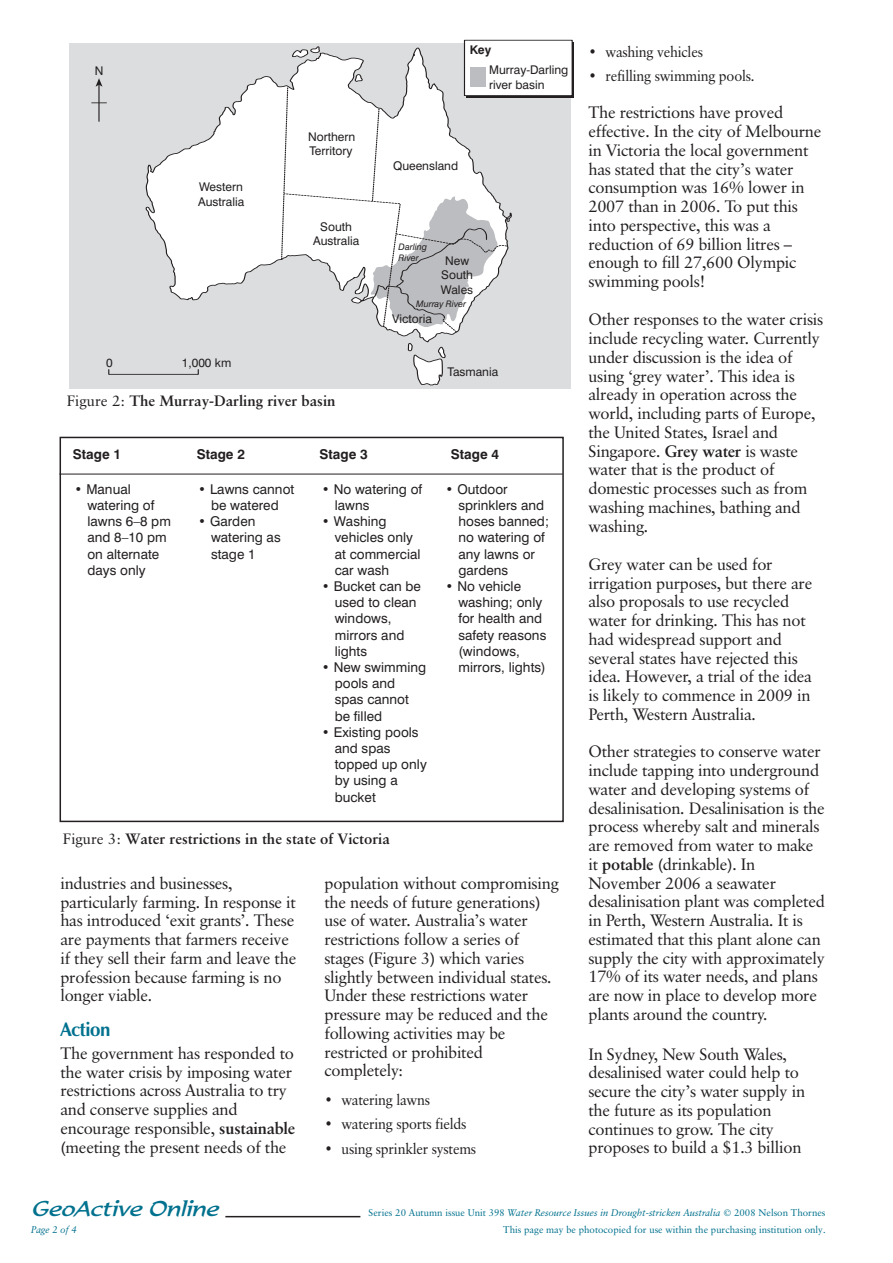
<style>
.page{position:relative;width:893px;height:1263px;background:#fff}
.page>*{position:absolute;margin:0;border:0;box-sizing:border-box;transform-origin:0 0}
.t1{font:italic 21px "Formal 436 BT";color:#00718e;scale:1.1 1}
.t2{font:700 19.5px "Zapf Humanist 601 BT";letter-spacing:-.015em;color:#00718e;scale:.95 1}
.t3{font:16.5px/18.8px "Classical Garamond BT";letter-spacing:-.015em;color:#231f20}
.t4{font:15px "Classical Garamond BT";letter-spacing:-.015em;color:#231f20;scale:.95 1}
.t5{font:700 15px "Classical Garamond BT";color:#231f20}
.t6{font:13.5px/16.2px "Swiss 721 BT";letter-spacing:.005em;color:#231f20}
.t7{font:700 13.5px "Swiss 721 BT";color:#231f20}
.t8{font:12px/14.4px "Swiss 721 BT";color:#231f20}
.t9{font:700 12px "Swiss 721 BT";color:#231f20}
.t10{font:italic 9.75px "Classical Garamond BT";color:#00718e}
.t11{font:9.75px "Classical Garamond BT";color:#00718e}
.t12{font:italic 9px/10.8px "Swiss 721 BT";color:#231f20}
.s1{font-weight:400}
.s2{font-weight:700}
.s3{font-style:normal}
</style>
<div class="page">
<hr style="left:225px;top:1216px;width:135px;height:1px;background:#231f20">
<div style="left:69px;top:43px;width:502px;height:345px;background:#dcdddf"></div>
<svg style="left:145px;top:48px;width:319px;height:294px"></svg>
<svg style="left:292px;top:46px;width:28px;height:12px"></svg>
<svg style="left:407px;top:343px;width:39px;height:42px"></svg>
<div style="left:108px;top:369px;width:91px;height:6px;border:1px solid #231f20"></div>
<hr style="left:99px;top:84px;width:1px;height:37px;background:#231f20">
<svg style="left:92px;top:102px;width:14px;height:1px"></svg>
<svg style="left:96px;top:78px;width:6px;height:9px"></svg>
<svg style="left:281px;top:73px;width:231px;height:259px"></svg>
<div style="left:466px;top:42px;width:108px;height:55px;background:#231f20"></div>
<div style="left:464px;top:40px;width:108px;height:56px;background:#fff"></div>
<div style="left:464px;top:40px;width:109px;height:56px;border:1px solid #231f20"></div>
<div style="left:470px;top:67px;width:16px;height:20px;background:#bcbdc0"></div>
<div style="left:60px;top:437px;width:504px;height:385px;border:2px solid #231f20"></div>
<hr style="left:59px;top:474px;width:504px;height:1px;background:#231f20">
<p class="t8" style="left:95px;top:65px;width:10px">N</p>
<p class="t8" style="left:198px;top:181px;width:48px">Western<br>Australia</p>
<p class="t8" style="left:106px;top:357px;width:8px">0</p>
<p class="t8" style="left:182px;top:357px;width:51px">1,000 km</p>
<p class="t8" style="left:308px;top:131px;width:49px">Northern<br>Territory</p>
<p class="t8" style="left:313px;top:221px;width:48px;text-align:center">South<br>Australia</p>
<p class="t9" style="left:470px;top:45px;width:23px">Key</p>
<p class="t8" style="left:393px;top:160px;width:67px">Queensland</p>
<p class="t8" style="left:489px;top:64px;width:81px">Murray-Darling river basin</p>
<p class="t12" style="left:399px;top:243px;width:30px">Darling<br>River</p>
<p class="t8" style="left:441px;top:255px;width:34px;text-align:center">New<br>South<br>Wales</p>
<p class="t12" style="left:416px;top:299px;width:52px">Murray River</p>
<p class="t8" style="left:392px;top:313px;width:41px">Victoria</p>
<p class="t8" style="left:448px;top:366px;width:52px">Tasmania</p>
<p class="t5" style="left:67px;top:395px;width:270px"><span class="s1">Figure 2:</span> The Murray-Darling river basin</p>
<p class="t7" style="left:73px;top:450px;width:50px">Stage 1</p>
<p class="t7" style="left:197px;top:450px;width:50px">Stage 2</p>
<p class="t7" style="left:320px;top:450px;width:50px">Stage 3</p>
<p class="t7" style="left:451px;top:450px;width:50px">Stage 4</p>
<p class="t6" style="left:87px;top:482px;width:85px;text-indent:-13px">• Manual watering of lawns 6–8 pm and 8–10 pm on alternate days only</p>
<p class="t6" style="left:198px;top:482px;width:98px;text-align:center">• Lawns cannot be watered</p>
<p class="t8" style="left:239px;top:479px;width:166px">Artist: David Russell Illustration</p>
<p class="t6" style="left:458px;top:482px;width:92px;text-indent:-13px">• Outdoor sprinklers and hoses banned; no watering of any lawns or gardens</p>
<p class="t6" style="left:458px;top:579px;width:89px;text-indent:-13px">• No vehicle washing; only for health and safety reasons (windows, mirrors, lights)</p>
<p class="t6" style="left:335px;top:482px;width:89px;text-indent:-13px">• No watering of lawns</p>
<p class="t6" style="left:335px;top:515px;width:87px;text-indent:-13px">• Washing vehicles only at commercial car wash</p>
<p class="t6" style="left:335px;top:579px;width:88px;text-indent:-13px">• Bucket can be used to clean windows, mirrors and lights</p>
<p class="t6" style="left:335px;top:660px;width:93px;text-indent:-13px">• New swimming pools and spas cannot be filled</p>
<p class="t6" style="left:335px;top:725px;width:94px;text-indent:-13px">• Existing pools and spas topped up only by using a bucket</p>
<p class="t6" style="left:211px;top:515px;width:71px;text-indent:-13px">• Garden watering as stage 1</p>
<p class="t5" style="left:63px;top:832px;width:329px"><span class="s1">Figure 3:</span> Water restrictions in the state of Victoria</p>
<p class="t3" style="left:60px;top:875px;width:237px">industries and businesses, particularly farming. In response it has introduced ‘exit grants’. These are payments that farmers receive if they sell their farm and leave the profession because farming is no longer viable.</p>
<p class="t2" style="left:60px;top:1021px;width:54px">Action</p>
<p class="t3" style="left:60px;top:1045px;width:236px">The government has responded to the water crisis by imposing water restrictions across Australia to try and conserve supplies and encourage responsible, <span class="s2">sustainable </span>(meeting the present needs of the</p>
<p class="t3" style="left:324px;top:875px;width:236px">population without compromising the needs of future generations) use of water. Australia’s water restrictions follow a series of stages (Figure 3) which varies slightly between individual states.<br>Under these restrictions water pressure may be reduced and the following activities may be restricted or prohibited completely:</p>
<p class="t4" style="left:324px;top:1093px;width:113px">• watering lawns</p>
<p class="t4" style="left:324px;top:1118px;width:151px">• watering sports fields</p>
<p class="t4" style="left:324px;top:1142px;width:161px">• using sprinkler systems</p>
<p class="t4" style="left:588px;top:45px;width:122px">• washing vehicles</p>
<p class="t4" style="left:588px;top:70px;width:177px">• refilling swimming pools.</p>
<p class="t3" style="left:588px;top:105px;width:235px">The restrictions have proved effective. In the city of Melbourne in Victoria the local government has stated that the city’s water consumption was 16% lower in<br>2007 than in 2006. To put this into perspective, this was a reduction of 69 billion litres – enough to fill 27,600 Olympic swimming pools!</p>
<p class="t3" style="left:588px;top:312px;width:236px">Other responses to the water crisis include recycling water. Currently under discussion is the idea of using ‘grey water’. This idea is already in operation across the world, including parts of Europe, the United States, Israel and<br>Singapore. <span class="s2">Grey water</span> is waste water that is the product of domestic processes such as from washing machines, bathing and washing.</p>
<p class="t3" style="left:588px;top:556px;width:225px">Grey water can be used for irrigation purposes, but there are also proposals to use recycled water for drinking. This has not had widespread support and several states have rejected this idea. However, a trial of the idea is likely to commence in 2009 in<br>Perth, Western Australia.</p>
<p class="t3" style="left:588px;top:744px;width:238px">Other strategies to conserve water include tapping into underground water and developing systems of desalinisation. Desalinisation is the process whereby salt and minerals are removed from water to make it <span class="s2">potable</span> (drinkable). In<br>November 2006 a seawater desalinisation plant was completed in Perth, Western Australia. It is estimated that this plant alone can supply the city with approximately<br>17% of its water needs, and plans are now in place to develop more plants around the country.</p>
<p class="t3" style="left:588px;top:1046px;width:218px">In Sydney, New South Wales, desalinised water could help to secure the city’s water supply in the future as its population continues to grow. The city proposes to build a $1.3 billion</p>
<p class="t1" style="left:31px;top:1200px;width:176px">GeoActive Online</p>
<p class="t10" style="left:369px;top:1209px;width:458px"><span class="s3">Series 20 Autumn issue Unit 398</span> Water Resource Issues in Drought-stricken Australia <span class="s3">© 2008 Nelson Thornes</span></p>
<p class="t10" style="left:31px;top:1226px;width:48px">Page 2 of 4</p>
<p class="t11" style="left:503px;top:1225px;width:324px">This page may be photocopied for use within the purchasing institution only.</p>
</div>
